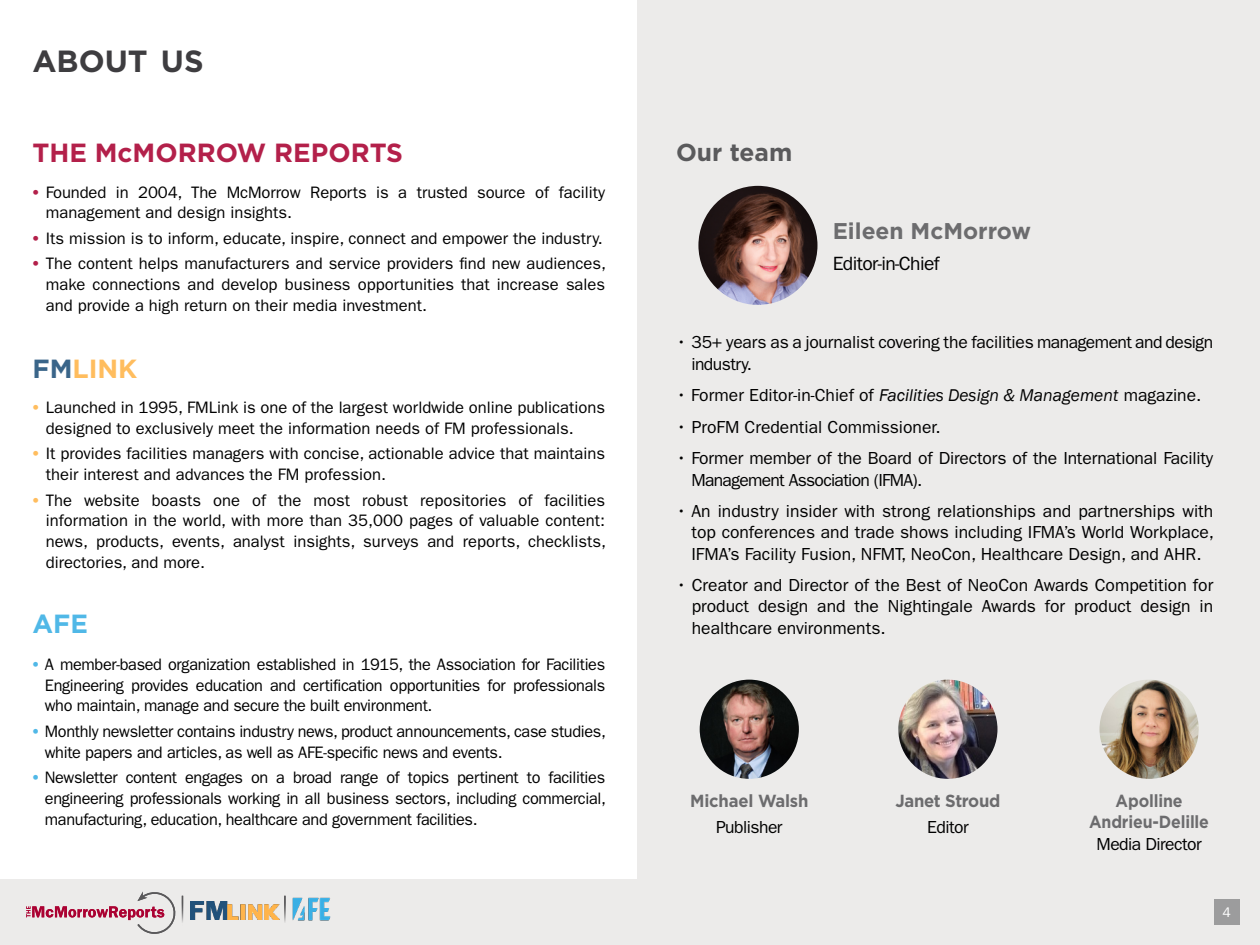
<style>
.page{position:relative;width:1260px;height:945px;background:#fff}
.page>*{position:absolute;margin:0;border:0;box-sizing:border-box;transform-origin:0 0}
.t1{font:700 30.62px "Gotham";color:#3e3d40}
.t2{font:700 26.25px "Gotham";color:#b3204a}
.t3{font:700 26.25px "Gotham";color:#ffbd5e}
.t4{font:700 26.25px "Gotham";color:#50b8e7}
.t5{font:700 24.5px "Gotham";color:#5a5a5c}
.t6{font:700 22.75px "Gotham";color:#6c6c6e}
.t7{font:19.25px "ITC Franklin Gothic Std";letter-spacing:-.03em;color:#000}
.t8{font:17.5px/21.3px "ITC Franklin Gothic Std";letter-spacing:-.01em;color:#000}
.t9{font:700 17.5px "Gotham";letter-spacing:-.01em;color:#6c6c6e;scale:.95 1}
.t10{font:700 17.5px/21px "Gotham";letter-spacing:-.01em;color:#6c6c6e;text-align:center;scale:.91 1}
.t11{font:17.5px "ITC Franklin Gothic Std";letter-spacing:-.03em;color:#000}
.t12{font:16.62px/20.7px "ITC Franklin Gothic Std";color:#000;text-align:justify}
.t13{font:16.62px/20.7px "ITC Franklin Gothic Std";letter-spacing:-.02em;color:#000}
.t14{font:14px "ITC Franklin Gothic Std";color:#fff}
.s1{font-weight:600;color:#b3204a}
.s2{color:#3a6589}
.s3{font-weight:600;color:#ffbd5e}
.s4{font-weight:600;color:#50b8e7}
.s5{font-family:"Franklin Gothic";font-style:italic}
</style>
<div class="page">
<div style="left:0;top:879px;width:1260px;height:66px;background:#ecebea"></div>
<img style="left:191px;top:901px;width:88px;height:19px">
<img style="left:292px;top:897px;width:39px;height:24px">
<div style="left:637px;top:0;width:623px;height:945px;background:#ecebea"></div>
<img style="left:698px;top:186px;width:119px;height:119px;border-radius:60px">
<img style="left:700px;top:680px;width:99px;height:99px;border-radius:50px">
<img style="left:898px;top:680px;width:99px;height:99px;border-radius:50px">
<img style="left:1100px;top:680px;width:99px;height:99px;border-radius:50px">
<hr style="left:182px;top:896px;width:1px;height:30px;background:#5a595b">
<hr style="left:284px;top:896px;width:2px;height:30px;background:#5a595b">
<svg style="left:26px;top:891px;width:150px;height:43px"></svg>
<div style="left:1214px;top:899px;width:26px;height:26px;background:#9c9c9d"></div>
<h1 class="t1" style="left:32px;top:41px;width:173px">ABOUT US</h1>
<h2 class="t2" style="left:32px;top:135px;width:372px">THE McMORROW REPORTS</h2>
<h3 class="t5" style="left:676px;top:136px;width:118px">Our team</h3>
<p class="t12" style="left:46px;top:182px;width:561px;text-indent:-15px"><span class="s1">•</span> Founded in 2004, The McMorrow Reports is a trusted source of facility management and design insights.</p>
<p class="t12" style="left:31px;top:228px;width:574px"><span class="s1">•</span> Its mission is to inform, educate, inspire, connect and empower the industry.</p>
<p class="t12" style="left:46px;top:254px;width:562px;text-indent:-15px"><span class="s1">•</span> The content helps manufacturers and service providers find new audiences, make connections and develop business opportunities that increase sales and provide a high return on their media investment.</p>
<h3 class="t6" style="left:833px;top:216px;width:200px">Eileen McMorrow</h3>
<p class="t7" style="left:833px;top:252px;width:109px">Editor-in-Chief</p>
<h2 class="t3" style="left:32px;top:351px;width:106px"><span class="s2">FM</span>LINK</h2>
<p class="t12" style="left:46px;top:397px;width:561px;text-indent:-15px"><span class="s3">•</span> Launched in 1995, FMLink is one of the largest worldwide online publications designed to exclusively meet the information needs of FM professionals.</p>
<p class="t12" style="left:46px;top:444px;width:561px;text-indent:-15px"><span class="s3">•</span> It provides facilities managers with concise, actionable advice that maintains their interest and advances the FM profession.</p>
<p class="t12" style="left:46px;top:490px;width:562px;text-indent:-15px"><span class="s3">•</span> The website boasts one of the most robust repositories of facilities information in the world, with more than 35,000 pages of valuable content: news, products, events, analyst insights, surveys and reports, checklists, directories, and more.</p>
<h2 class="t4" style="left:32px;top:607px;width:57px">AFE</h2>
<p class="t12" style="left:45px;top:654px;width:562px;text-indent:-14px"><span class="s4">•</span> A member-based organization established in 1915, the Association for Facilities Engineering provides education and certification opportunities for professionals who maintain, manage and secure the built environment.</p>
<p class="t13" style="left:45px;top:721px;width:563px;text-indent:-14px"><span class="s4">•</span> Monthly newsletter contains industry news, product announcements, case studies, white papers and articles, as well as AFE-specific news and events.</p>
<p class="t12" style="left:45px;top:767px;width:563px;text-indent:-14px"><span class="s4">•</span> Newsletter content engages on a broad range of topics pertinent to facilities engineering professionals working in all business sectors, including commercial, manufacturing, education, healthcare and government facilities.</p>
<p class="t8" style="left:691px;top:331px;width:523px;line-height:21.9px;text-indent:-15px">• 35+ years as a journalist covering the facilities management and design industry.</p>
<p class="t8" style="left:676px;top:385px;width:527px">• Former Editor-in-Chief of <span class="s5">Facilities Design &amp; Management</span> magazine.</p>
<p class="t8" style="left:676px;top:416px;width:266px">• ProFM Credential Commissioner.</p>
<p class="t8" style="left:691px;top:447px;width:523px;line-height:21.9px;text-indent:-15px">• Former member of the Board of Directors of the International Facility<br>Management Association (IFMA).</p>
<p class="t8" style="left:691px;top:501px;width:524px;text-align:justify;text-indent:-15px">• An industry insider with strong relationships and partnerships with top conferences and trade shows including IFMA’s World Workplace, IFMA’s Facility Fusion, NFMT, NeoCon, Healthcare Design, and AHR.</p>
<p class="t8" style="left:692px;top:575px;width:523px;text-align:justify;text-indent:-16px">• Creator and Director of the Best of NeoCon Awards Competition for product design and the Nightingale Awards for product design in healthcare environments.</p>
<p class="t9" style="left:690px;top:789px;width:126px">Michael Walsh</p>
<p class="t11" style="left:716px;top:817px;width:68px">Publisher</p>
<p class="t9" style="left:895px;top:789px;width:112px">Janet Stroud</p>
<p class="t8" style="left:927px;top:816px;width:43px">Editor</p>
<p class="t10" style="left:1089px;top:790px;width:133px">Apolline<br>Andrieu-Delille</p>
<p class="t11" style="left:1097px;top:834px;width:107px">Media Director</p>
<p class="t14" style="left:1223px;top:904px;width:10px">4</p>
</div>
